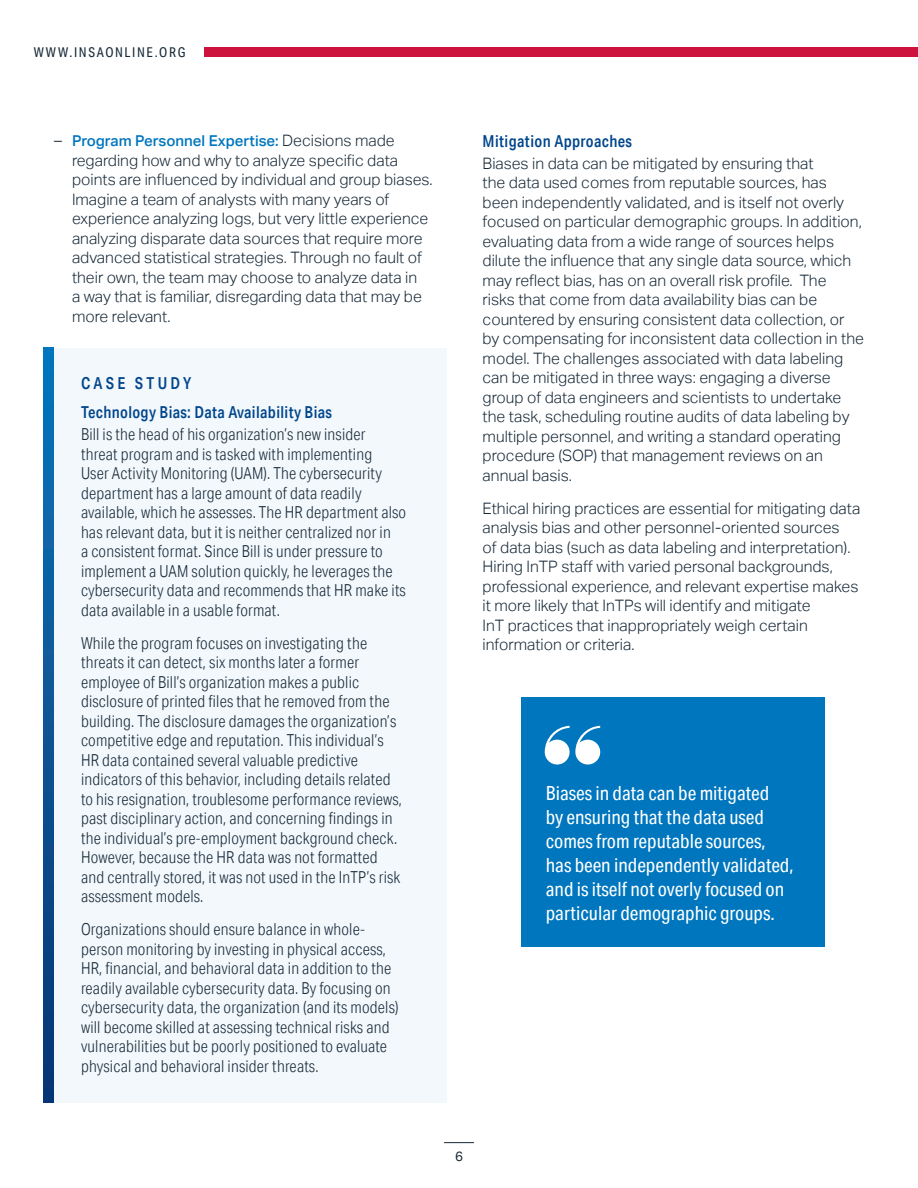
<style>
.page{position:relative;width:918px;height:1188px;background:#fff}
.page>*{position:absolute;margin:0;border:0;box-sizing:border-box;transform-origin:0 0}
.Quote_2{font:19.5px/24px "Aktiv Grotesk Cd";color:#fff}
.Case_Study_Body{font:300 16.5px/19.5px "Aktiv Grotesk Cd";letter-spacing:.01em;color:#172938}
.Subhead_4{font:500 16.5px "Aktiv Grotesk Cd";letter-spacing:.02em;color:#01468c}
.Case_Study{font:500 16.5px "Aktiv Grotesk Cd";letter-spacing:.2em;color:#01468c}
.Body{font:300 15.75px/19.5px "Aktiv Grotesk";color:#172938}
.t1{font:500 15px "Aktiv Grotesk";color:#0076be}
.t2{font:13.5px "Aktiv Grotesk Cd";letter-spacing:.12em;color:#172938}
.t3{font:13.5px "Aktiv Grotesk";color:#172938}
.s1{font-weight:300;font-size:15.75px;color:#172938}
</style>
<div class="page">
<div style="left:204px;top:47px;width:714px;height:9px;background:#cd123d"></div>
<hr style="left:444px;top:1142px;width:30px;height:1px;background:#172938">
<div style="left:54px;top:348px;width:392px;height:755px;background:#f2f8fc"></div>
<svg style="left:44px;top:348px;width:10px;height:755px;background:#095496"></svg>
<div style="left:522px;top:698px;width:303px;height:249px;background:#0076be"></div>
<svg style="left:545px;top:726px;width:55px;height:39px"></svg>
<p class="t2" style="left:34px;top:44px;width:153px">WWW.INSAONLINE.ORG</p>
<p class="t1" style="left:54px;top:132px;width:342px"><span class="s1">–</span> Program Personnel Expertise: <span class="s1">Decisions made</span></p>
<p class="Body" style="left:72px;top:151px;width:362px">regarding how and why to analyze specific data points are influenced by individual and group biases.<br>Imagine a team of analysts with many years of experience analyzing logs, but very little experience analyzing disparate data sources that require more advanced statistical strategies. Through no fault of their own, the team may choose to analyze data in<br>a way that is familiar, disregarding data that may be more relevant.</p>
<p class="Case_Study" style="left:81px;top:373px;width:112px">CASE STUDY</p>
<p class="Subhead_4" style="left:81px;top:402px;width:252px">Technology Bias: Data Availability Bias</p>
<p class="Case_Study_Body" style="left:81px;top:425px;width:327px">Bill is the head of his organization’s new insider threat program and is tasked with implementing<br>User Activity Monitoring (UAM). The cybersecurity department has a large amount of data readily available, which he assesses. The HR department also has relevant data, but it is neither centralized nor in<br>a consistent format. Since Bill is under pressure to implement a UAM solution quickly, he leverages the cybersecurity data and recommends that HR make its data available in a usable format.</p>
<p class="Case_Study_Body" style="left:81px;top:633px;width:323px">While the program focuses on investigating the threats it can detect, six months later a former employee of Bill’s organization makes a public disclosure of printed files that he removed from the building. The disclosure damages the organization’s competitive edge and reputation. This individual’s HR data contained several valuable predictive indicators of this behavior, including details related to his resignation, troublesome performance reviews, past disciplinary action, and concerning findings in the individual’s pre-employment background check.<br>However, because the HR data was not formatted and centrally stored, it was not used in the InTP’s risk assessment models.</p>
<p class="Case_Study_Body" style="left:81px;top:920px;width:319px">Organizations should ensure balance in whole&shy;person monitoring by investing in physical access, HR, financial, and behavioral data in addition to the readily available cybersecurity data. By focusing on cybersecurity data, the organization (and its models) will become skilled at assessing technical risks and vulnerabilities but be poorly positioned to evaluate physical and behavioral insider threats.</p>
<p class="Subhead_4" style="left:483px;top:131px;width:151px">Mitigation Approaches</p>
<p class="Body" style="left:483px;top:154px;width:383px">Biases in data can be mitigated by ensuring that<br>the data used comes from reputable sources, has been independently validated, and is itself not overly focused on particular demographic groups. In addition, evaluating data from a wide range of sources helps dilute the influence that any single data source, which may reflect bias, has on an overall risk profile. The<br>risks that come from data availability bias can be countered by ensuring consistent data collection, or by compensating for inconsistent data collection in the model. The challenges associated with data labeling can be mitigated in three ways: engaging a diverse group of data engineers and scientists to undertake the task, scheduling routine audits of data labeling by multiple personnel, and writing a standard operating procedure (SOP) that management reviews on an annual basis.</p>
<p class="Body" style="left:483px;top:499px;width:379px">Ethical hiring practices are essential for mitigating data analysis bias and other personnel-oriented sources<br>of data bias (such as data labeling and interpretation).<br>Hiring InTP staff with varied personal backgrounds, professional experience, and relevant expertise makes it more likely that InTPs will identify and mitigate<br>InT practices that inappropriately weigh certain information or criteria.</p>
<p class="Quote_2" style="left:546px;top:781px;width:250px">Biases in data can be mitigated<br>by ensuring that the data used comes from reputable sources, has been independently validated, and is itself not overly focused on particular demographic groups.</p>
<p class="t3" style="left:455px;top:1148px;width:9px">6</p>
</div>
